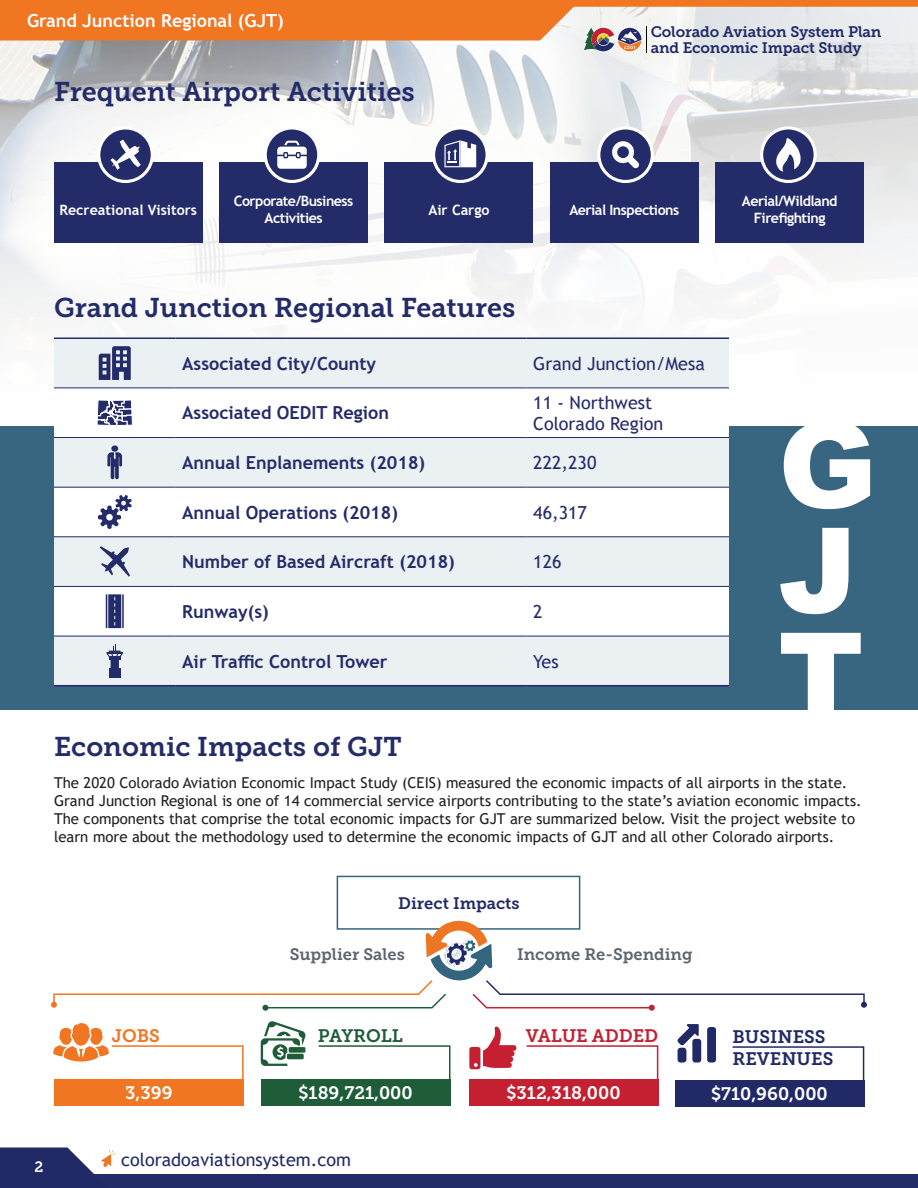
<style>
.page{position:relative;width:918px;height:1188px;background:#fff}
.page>*{position:absolute;margin:0;border:0;box-sizing:border-box;transform-origin:0 0}
.Giant_ID_text_white{font:900 118.5px "Arial";color:#fff}
.Subhead_Blue{font:27px "Museo Slab 700";color:#242b69}
.t1{font:700 18px "Trebuchet MS";color:#242b69}
.t2{font:18px/21.6px "Trebuchet MS";color:#242b69}
.White_Text{font:18px "Museo Slab 700";color:#fff}
.t3{font:700 18px "Trebuchet MS";color:#fff}
.t4{font:18px "Trebuchet MS";color:#212a67}
.White_Text-2{font:18px/21.6px "Museo Slab 700";color:#212a67}
.White_Text-3{font:18px "Museo Slab 700";color:#c42032}
.White_Text-4{font:18px "Museo Slab 700";letter-spacing:-.005em;color:#1f5d38}
.White_Text-5{font:18px "Museo Slab 700";color:#f07622}
.Header_2{font:16.5px "Museo Slab 700";color:#5c666f}
.Header_2-2{font:16.5px "Museo Slab 700";color:#212a67}
.t5{font:15.15px/15.8px "Museo Slab 700";letter-spacing:-.01em;color:#212a67}
.t6{font:15px/18px "Trebuchet MS";color:#231f20}
.t7{font:15px "Museo Slab 700";color:#fff}
.Icon_Text_Box_Name{font:700 14.25px/17.1px "Trebuchet MS";letter-spacing:-.035em;color:#fff;text-align:center}
.Icon_Text_Box_Name-2{font:700 14.25px "Trebuchet MS";color:#fff}
</style>
<div class="page">
<img style="left:0;top:7px;width:918px;height:420px">
<div style="left:0;top:427px;width:918px;height:283px;background:#386680"></div>
<div style="left:0;top:1174px;width:918px;height:14px;background:#242b69"></div>
<div style="left:0;top:0;width:918px;height:7px;background:#f07622"></div>
<div style="left:54px;top:162px;width:148px;height:81px;background:#242b69"></div>
<svg style="left:99px;top:128px;width:53px;height:53px"></svg>
<div style="left:97px;top:126px;width:57px;height:57px;border:3px solid #fff;border-radius:50%"></div>
<svg style="left:110px;top:140px;width:31px;height:30px"></svg>
<div style="left:337px;top:876px;width:243px;height:54px;border:2px solid #33657f"></div>
<svg style="left:53px;top:1023px;width:191px;height:56px"></svg>
<div style="left:54px;top:1079px;width:190px;height:27px;background:#f07622"></div>
<svg style="left:677px;top:1024px;width:22px;height:21px"></svg>
<div style="left:678px;top:1048px;width:8px;height:15px;background:#212a67;border-radius:3px"></div>
<div style="left:692px;top:1039px;width:9px;height:24px;background:#212a67;border-radius:3px"></div>
<div style="left:707px;top:1027px;width:9px;height:36px;background:#212a67;border-radius:3px"></div>
<svg style="left:732px;top:1046px;width:133px;height:61px"></svg>
<div style="left:675px;top:1080px;width:189px;height:27px;background:#212a67"></div>
<svg style="left:261px;top:1021px;width:44px;height:45px"></svg>
<svg style="left:318px;top:1045px;width:133px;height:61px"></svg>
<div style="left:261px;top:1079px;width:189px;height:27px;background:#1f5d38"></div>
<svg style="left:469px;top:1026px;width:47px;height:43px"></svg>
<svg style="left:526px;top:1045px;width:133px;height:61px"></svg>
<div style="left:469px;top:1079px;width:189px;height:27px;background:#c42032"></div>
<svg style="left:51px;top:917px;width:816px;height:94px"></svg>
<div style="left:219px;top:162px;width:149px;height:81px;background:#242b69"></div>
<svg style="left:265px;top:128px;width:54px;height:53px"></svg>
<div style="left:264px;top:126px;width:56px;height:57px;border:3px solid #fff;border-radius:50%"></div>
<svg style="left:277px;top:141px;width:30px;height:28px"></svg>
<div style="left:385px;top:162px;width:148px;height:81px;background:#242b69"></div>
<div style="left:550px;top:162px;width:149px;height:81px;background:#242b69"></div>
<div style="left:716px;top:162px;width:148px;height:81px;background:#242b69"></div>
<svg style="left:762px;top:128px;width:53px;height:53px"></svg>
<div style="left:760px;top:126px;width:57px;height:57px;border:3px solid #fff;border-radius:50%"></div>
<svg style="left:776px;top:137px;width:28px;height:35px"></svg>
<div style="left:54px;top:339px;width:675px;height:346px;background:#ebf0f2"></div>
<svg style="left:54px;top:389px;width:675px;height:247px;fill:#fff"></svg>
<hr style="left:54px;top:388px;width:122px;height:1px;background:#242b69">
<hr style="left:176px;top:388px;width:350px;height:1px;background:#242b69">
<hr style="left:526px;top:388px;width:203px;height:1px;background:#242b69">
<hr style="left:54px;top:437px;width:122px;height:1px;background:#242b69">
<hr style="left:176px;top:437px;width:350px;height:1px;background:#242b69">
<hr style="left:526px;top:437px;width:203px;height:1px;background:#242b69">
<hr style="left:54px;top:487px;width:122px;height:1px;background:#242b69">
<hr style="left:176px;top:487px;width:350px;height:1px;background:#242b69">
<hr style="left:526px;top:487px;width:203px;height:1px;background:#242b69">
<hr style="left:54px;top:536px;width:122px;height:1px;background:#242b69">
<hr style="left:176px;top:536px;width:350px;height:1px;background:#242b69">
<hr style="left:526px;top:536px;width:203px;height:1px;background:#242b69">
<hr style="left:54px;top:586px;width:122px;height:1px;background:#242b69">
<hr style="left:176px;top:586px;width:350px;height:1px;background:#242b69">
<hr style="left:526px;top:586px;width:203px;height:1px;background:#242b69">
<hr style="left:54px;top:636px;width:122px;height:1px;background:#242b69">
<hr style="left:176px;top:636px;width:350px;height:1px;background:#242b69">
<hr style="left:526px;top:636px;width:203px;height:1px;background:#242b69">
<hr style="left:54px;top:338px;width:122px;height:1px;background:#242b69">
<hr style="left:176px;top:338px;width:350px;height:1px;background:#242b69">
<hr style="left:526px;top:338px;width:203px;height:1px;background:#242b69">
<hr style="left:54px;top:685px;width:122px;height:1px;background:#242b69">
<hr style="left:176px;top:685px;width:350px;height:1px;background:#242b69">
<hr style="left:526px;top:685px;width:203px;height:1px;background:#242b69">
<svg style="left:99px;top:346px;width:32px;height:34px"></svg>
<svg style="left:97px;top:400px;width:36px;height:26px"></svg>
<div style="left:111px;top:445px;width:7px;height:7px;background:#242b69;border-radius:50%"></div>
<svg style="left:107px;top:452px;width:15px;height:27px"></svg>
<svg style="left:98px;top:495px;width:34px;height:34px"></svg>
<svg style="left:100px;top:546px;width:30px;height:31px"></svg>
<svg style="left:106px;top:594px;width:18px;height:34px"></svg>
<svg style="left:106px;top:644px;width:17px;height:34px"></svg>
<svg style="left:0;top:1148px;width:116px;height:26px"></svg>
<div style="left:599px;top:128px;width:53px;height:53px;background:#242b69;border-radius:50%"></div>
<div style="left:597px;top:126px;width:57px;height:57px;border:3px solid #fff;border-radius:50%"></div>
<svg style="left:612px;top:141px;width:27px;height:27px"></svg>
<svg style="left:434px;top:128px;width:53px;height:53px"></svg>
<div style="left:432px;top:126px;width:57px;height:57px;border:3px solid #fff;border-radius:50%"></div>
<svg style="left:444px;top:140px;width:32px;height:27px"></svg>
<svg style="left:0;top:6px;width:647px;height:47px"></svg>
<p class="t3" style="left:27px;top:9px;width:258px">Grand Junction Regional (GJT)</p>
<p class="Subhead_Blue" style="left:54px;top:77px;width:362px">Frequent Airport Activities</p>
<p class="t5" style="left:651px;top:24px;width:232px">Colorado Aviation System Plan and Economic Impact Study</p>
<p class="Icon_Text_Box_Name-2" style="left:59px;top:201px;width:139px">Recreational Visitors</p>
<p class="Icon_Text_Box_Name" style="left:234px;top:192px;width:121px">Corporate/Business<br>Activities</p>
<p class="Icon_Text_Box_Name-2" style="left:428px;top:201px;width:63px">Air Cargo</p>
<p class="Icon_Text_Box_Name" style="left:569px;top:201px;width:111px">Aerial Inspections</p>
<p class="Icon_Text_Box_Name" style="left:742px;top:192px;width:97px">Aerial/Wildland<br>Firefighting</p>
<p class="Subhead_Blue" style="left:54px;top:293px;width:463px">Grand Junction Regional Features</p>
<p class="t1" style="left:182px;top:352px;width:195px">Associated City/County</p>
<p class="t2" style="left:533px;top:352px;width:173px">Grand Junction/Mesa</p>
<p class="t1" style="left:182px;top:402px;width:208px">Associated OEDIT Region</p>
<p class="t2" style="left:533px;top:391px;width:132px">11 - Northwest<br>Colorado Region</p>
<p class="t1" style="left:182px;top:451px;width:244px">Annual Enplanements (2018)</p>
<p class="t2" style="left:533px;top:452px;width:65px">222,230</p>
<p class="t1" style="left:182px;top:501px;width:217px">Annual Operations (2018)</p>
<p class="t2" style="left:533px;top:501px;width:55px">46,317</p>
<p class="t1" style="left:182px;top:551px;width:274px">Number of Based Aircraft (2018)</p>
<p class="t2" style="left:533px;top:551px;width:30px">126</p>
<p class="t1" style="left:182px;top:600px;width:88px">Runway(s)</p>
<p class="t2" style="left:533px;top:601px;width:11px">2</p>
<p class="t1" style="left:182px;top:650px;width:207px">Air Traffic Control Tower</p>
<p class="t2" style="left:533px;top:650px;width:27px">Yes</p>
<p class="Giant_ID_text_white" style="left:778px;top:379px;width:100px">G</p>
<p class="Giant_ID_text_white" style="left:778px;top:484px;width:81px">J</p>
<p class="Giant_ID_text_white" style="left:778px;top:589px;width:87px">T</p>
<p class="Subhead_Blue" style="left:54px;top:731px;width:349px">Economic Impacts of GJT</p>
<p class="t6" style="left:54px;top:773px;width:809px">The 2020 Colorado Aviation Economic Impact Study (CEIS) measured the economic impacts of all airports in the state.<br>Grand Junction Regional is one of 14 commercial service airports contributing to the state’s aviation economic impacts.<br>The components that comprise the total economic impacts for GJT are summarized below. Visit the project website to learn more about the methodology used to determine the economic impacts of GJT and all other Colorado airports.</p>
<p class="Header_2-2" style="left:398px;top:894px;width:123px">Direct Impacts</p>
<p class="t7" style="left:34px;top:1158px;width:10px">2</p>
<p class="Header_2" style="left:290px;top:945px;width:117px">Supplier Sales</p>
<p class="Header_2" style="left:517px;top:945px;width:177px">Income Re-Spending</p>
<p class="White_Text-5" style="left:112px;top:1026px;width:49px">JOBS</p>
<p class="White_Text-4" style="left:318px;top:1026px;width:86px">PAYROLL</p>
<p class="White_Text-3" style="left:526px;top:1026px;width:134px">VALUE ADDED</p>
<p class="White_Text-2" style="left:733px;top:1026px;width:102px">BUSINESS<br>REVENUES</p>
<p class="White_Text" style="left:125px;top:1083px;width:49px">3,399</p>
<p class="White_Text" style="left:299px;top:1083px;width:116px">$189,721,000</p>
<p class="White_Text" style="left:506px;top:1083px;width:116px">$312,318,000</p>
<p class="White_Text" style="left:711px;top:1084px;width:118px">$710,960,000</p>
<p class="t4" style="left:121px;top:1148px;width:231px">coloradoaviationsystem.com</p>
</div>
